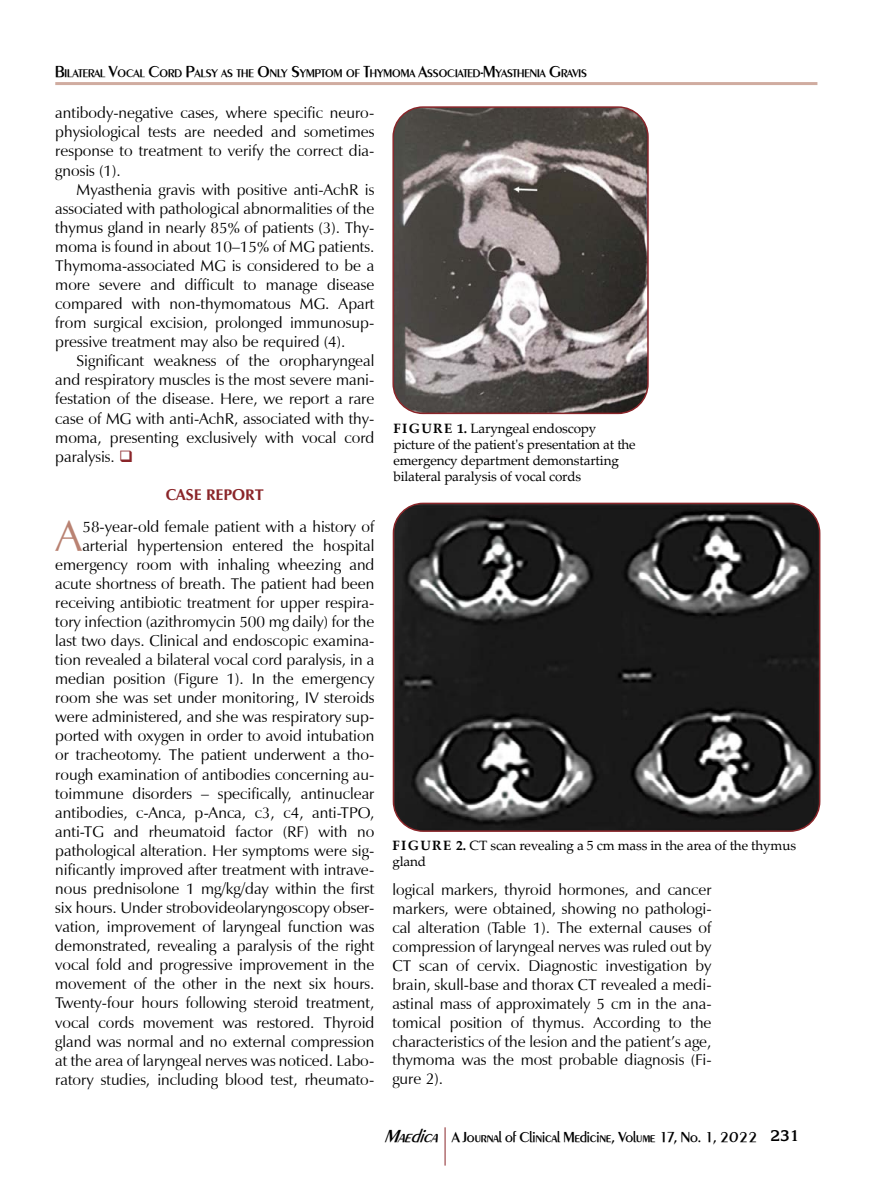
<style>
.page{position:relative;width:893px;height:1191px;background:#fff}
.page>*{position:absolute;margin:0;border:0;box-sizing:border-box;transform-origin:0 0}
.t1{font:43.35px "Z Humanist Normal";color:#b98272}
.t2{font:15.75px/19px "Z Humanist Normal";color:#000;text-align:justify}
.t3{font:700 15.75px "Z Humanist";color:#8a2529}
.t4{font:500 15px "Peinaud";letter-spacing:-.005em;color:#000}
.t5{font:13.5px/16.2px "Palatino Linotype";letter-spacing:-.01em;color:#000}
.t6{font:500 11.55px "Peinaud";color:#000}
.s1{font-size:16.5px}
.s2{color:#8a2529}
.s3{font-weight:700}
.s4{font-style:italic;font-size:18px}
.s5{font-family:"Korina";font-weight:700}
</style>
<div class="page">
<hr style="left:55px;top:82px;width:762px;height:3px;background:#d0aca0">
<hr style="left:445px;top:1127px;width:1px;height:38px;background:#8a2529">
<img style="left:395px;top:109px;width:251px;height:303px">
<div style="left:392px;top:106px;width:257px;height:308px;border:2px solid #8a2529;border-radius:30px"></div>
<img style="left:393px;top:505px;width:427px;height:325px">
<div style="left:393px;top:502px;width:427px;height:330px;border:2px solid #8a2529;border-radius:30px"></div>
<p class="t6" style="left:55px;top:66px;width:533px"><span class="s1">B</span>ILATERAL <span class="s1">V</span>OCAL <span class="s1">C</span>ORD <span class="s1">P</span>ALSY AS THE <span class="s1">O</span>NLY <span class="s1">S</span>YMPTOM OF <span class="s1">T</span>HYMOMA <span class="s1">A</span>SSOCIATED<span class="s1">-M</span>YASTHENIA <span class="s1">G</span>RAVIS</p>
<p class="t2" style="left:55px;top:104px;width:321px">antibody-negative cases, where specific neuro&shy;physiological tests are needed and sometimes response to treatment to verify the correct dia&shy;gnosis (1).</p>
<p class="t2" style="left:55px;top:180px;width:321px;text-indent:21px">Myasthenia gravis with positive anti-AchR is associated with pathological abnormalities of the thymus gland in nearly 85% of patients (3). Thy&shy;moma is found in about 10–15% of MG patients.<br>Thymoma-associated MG is considered to be a more severe and difficult to manage disease compared with non-thymomatous MG. Apart from surgical excision, prolonged immunosup&shy;pressive treatment may also be required (4).</p>
<p class="t2" style="left:55px;top:352px;width:321px;text-indent:21px">Significant weakness of the oropharyngeal and respiratory muscles is the most severe mani&shy;festation of the disease. Here, we report a rare case of MG with anti-AchR, associated with thy&shy;moma, presenting exclusively with vocal cord paralysis. <span class="s2">❑</span></p>
<p class="t3" style="left:166px;top:485px;width:100px">CASE REPORT</p>
<h1 class="t1" style="left:55px;top:510px;width:28px">A</h1>
<p class="t5" style="left:393px;top:419px;width:244px"><span class="s3">FIGURE 1.</span> Laryngeal endoscopy picture of the patient's presentation at the emergency department demonstarting bilateral paralysis of vocal cords</p>
<p class="t2" style="left:55px;top:517px;width:321px;text-align:right">58-year-old female patient with a history of arterial hypertension entered the hospital emergency room with inhaling wheezing and acute shortness of breath. The patient had been receiving antibiotic treatment for upper respira&shy;tory infection (azithromycin 500 mg daily) for the last two days. Clinical and endoscopic examina&shy;tion revealed a bilateral vocal cord paralysis, in a median position (Figure 1). In the emergency room she was set under monitoring, IV steroids were administered, and she was respiratory sup&shy;ported with oxygen in order to avoid intubation or tracheotomy. The patient underwent a tho&shy;rough examination of antibodies concerning au&shy;toimmune disorders – specifically, antinuclear antibodies, c-Anca, p-Anca, c3, c4, anti-TPO, anti-TG and rheumatoid factor (RF) with no pathological alteration. Her symptoms were sig&shy;nificantly improved after treatment with intrave&shy;nous prednisolone 1 mg/kg/day within the first six hours. Under strobovideolaryngoscopy obser&shy;vation, improvement of laryngeal function was demonstrated, revealing a paralysis of the right vocal fold and progressive improvement in the movement of the other in the next six hours.<br>Twenty-four hours following steroid treatment, vocal cords movement was restored. Thyroid gland was normal and no external compression at the area of laryngeal nerves was noticed. Labo&shy;ratory studies, including blood test, rheumato-</p>
<p class="t5" style="left:392px;top:837px;width:405px"><span class="s3">FIGURE 2.</span> CT scan revealing a 5 cm mass in the area of the thymus gland</p>
<p class="t2" style="left:392px;top:880px;width:321px">logical markers, thyroid hormones, and cancer markers, were obtained, showing no pathologi&shy;cal alteration (Table 1). The external causes of compression of laryngeal nerves was ruled out by CT scan of cervix. Diagnostic investigation by brain, skull-base and thorax CT revealed a medi&shy;astinal mass of approximately 5 cm in the ana&shy;tomical position of thymus. According to the characteristics of the lesion and the patient’s age, thymoma was the most probable diagnosis (Fi&shy;gure 2).</p>
<p class="t4" style="left:384px;top:1127px;width:417px"><span class="s4">Maedica</span> A Journal of Clinical Medicine, Volume 17, No. 1, 2022 <span class="s5">231</span></p>
</div>
